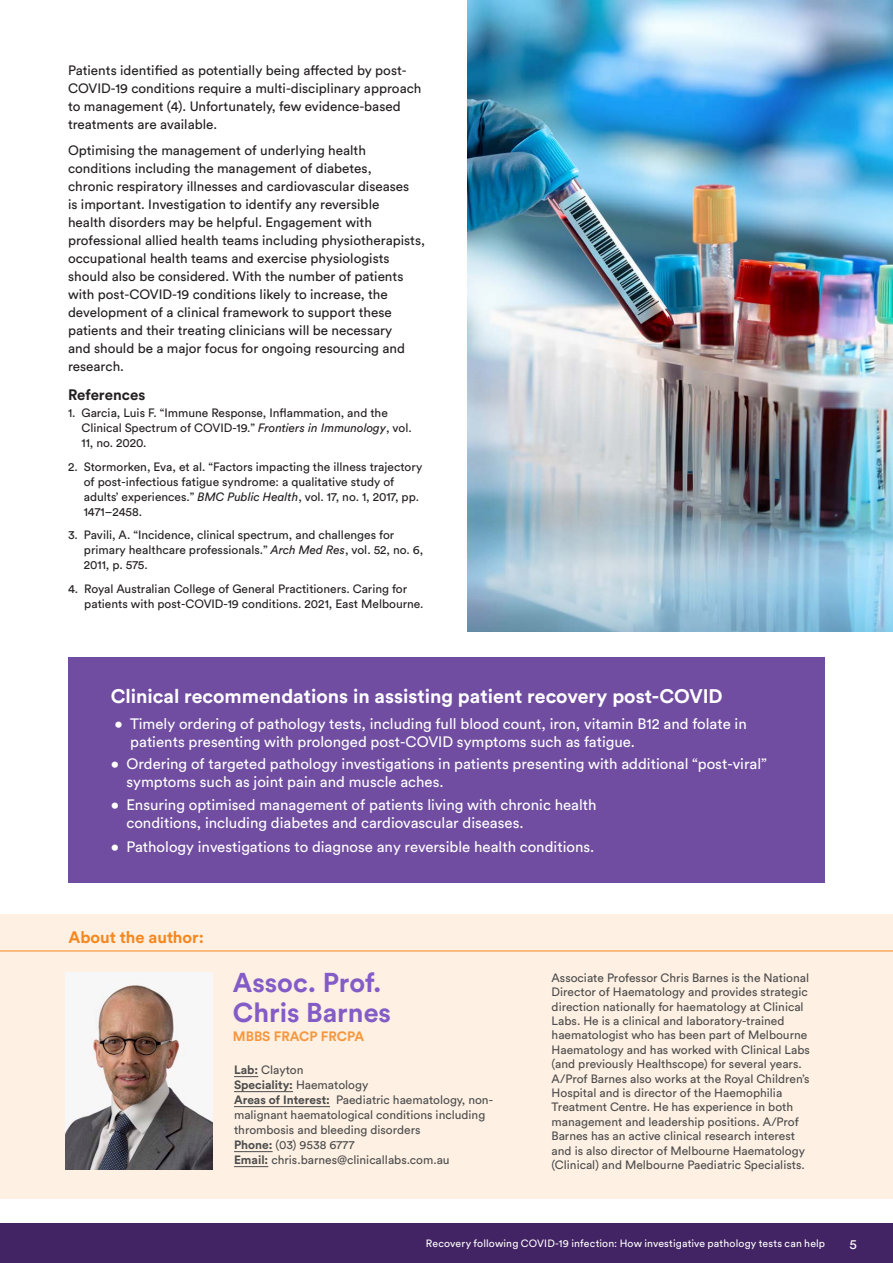
<style>
.page{position:relative;width:893px;height:1263px;background:#fff}
.page>*{position:absolute;margin:0;border:0;box-sizing:border-box;transform-origin:0 0}
.Body_Grey{font:700 27px/30px "Circular Std";color:#835cc7}
.t1{font:700 19.5px "Circular Std";color:#fff}
.Body_Grey-2{font:700 16.5px "Circular Std";color:#f5871f}
.t2{font:15px/18px "Circular Std";color:#fff}
.Head_2_Orange_9pt{font:700 15px "Circular Std";color:#231f20}
.Body_-_black{font:13.5px/18px "Circular Std";color:#231f20}
.Body_Grey-3{font:700 13.5px "Circular Std";color:#f7973d}
.t3{font:13.5px "Circular Std";color:#fff}
.Body_Grey-4{font:12px/14.4px "Circular Std";color:#4b4c4d}
.Body_-_black-2{font:12px/15px "Circular Std";color:#231f20}
._01_Title{font:10.5px "Circular Std";letter-spacing:.015em;color:#fff}
.s1{font-style:italic}
.s2{font-weight:700}
</style>
<div class="page">
<div style="left:0;top:1223px;width:893px;height:40px;background:#422363"></div>
<div style="left:68px;top:657px;width:757px;height:225px;background:#704da0"></div>
<div style="left:0;top:914px;width:893px;height:285px;background:#fef0e2"></div>
<hr style="left:0;top:950px;width:893px;height:1px;background:#f5871f">
<img style="left:468px;top:0;width:425px;height:631px">
<svg style="left:234px;top:1076px;width:24px;height:1px"></svg>
<hr style="left:234px;top:1091px;width:59px;height:1px;background:#4b4c4d">
<hr style="left:234px;top:1106px;width:96px;height:1px;background:#4b4c4d">
<hr style="left:234px;top:1151px;width:39px;height:1px;background:#4b4c4d">
<hr style="left:234px;top:1166px;width:34px;height:1px;background:#4b4c4d">
<img style="left:66px;top:972px;width:146px;height:197px">
<p class="Body_-_black" style="left:68px;top:61px;width:355px">Patients identified as potentially being affected by post-COVID-19 conditions require a multi-disciplinary approach to management (4). Unfortunately, few evidence-based treatments are available.</p>
<p class="Body_-_black" style="left:68px;top:141px;width:359px">Optimising the management of underlying health conditions including the management of diabetes,<br>chronic respiratory illnesses and cardiovascular diseases<br>is important. Investigation to identify any reversible<br>health disorders may be helpful. Engagement with professional allied health teams including physiotherapists, occupational health teams and exercise physiologists should also be considered. With the number of patients with post-COVID-19 conditions likely to increase, the development of a clinical framework to support these patients and their treating clinicians will be necessary<br>and should be a major focus for ongoing resourcing and research.</p>
<p class="Head_2_Orange_9pt" style="left:68px;top:385px;width:79px">References</p>
<p class="Body_-_black-2" style="left:81px;top:405px;width:332px;text-indent:-13px">1. Garcia, Luis F. “Immune Response, Inflammation, and the<br>Clinical Spectrum of COVID-19.” <span class="s1">Frontiers in Immunology</span>, vol.<br>11, no. 2020.</p>
<p class="Body_-_black-2" style="left:84px;top:459px;width:340px;text-indent:-16px">2. Stormorken, Eva, et al. “Factors impacting the illness trajectory of post-infectious fatigue syndrome: a qualitative study of adults’ experiences.” <span class="s1">BMC Public Health</span>, vol. 17, no. 1, 2017, pp.<br>1471–2458.</p>
<p class="Body_-_black-2" style="left:84px;top:527px;width:341px;text-indent:-16px">3. Pavili, A. “Incidence, clinical spectrum, and challenges for primary healthcare professionals.” <span class="s1">Arch Med Res</span>, vol. 52, no. 6,<br>2011, p. 575.</p>
<p class="Body_-_black-2" style="left:84px;top:581px;width:341px;text-indent:-16px">4. Royal Australian College of General Practitioners. Caring for patients with post-COVID-19 conditions. 2021, East Melbourne.</p>
<p class="t1" style="left:111px;top:683px;width:614px">Clinical recommendations in assisting patient recovery post-COVID</p>
<p class="t2" style="left:130px;top:715px;width:618px;text-indent:-16px">• Timely ordering of pathology tests, including full blood count, iron, vitamin B12 and folate in patients presenting with prolonged post-COVID symptoms such as fatigue.</p>
<p class="t2" style="left:126px;top:755px;width:642px;text-indent:-16px">• Ordering of targeted pathology investigations in patients presenting with additional “post-viral” symptoms such as joint pain and muscle aches.</p>
<p class="t2" style="left:126px;top:795px;width:472px;text-indent:-16px">• Ensuring optimised management of patients living with chronic health conditions, including diabetes and cardiovascular diseases.</p>
<p class="t2" style="left:111px;top:837px;width:485px">• Pathology investigations to diagnose any reversible health conditions.</p>
<p class="Body_Grey-2" style="left:68px;top:926px;width:137px">About the author:</p>
<p class="Body_Grey" style="left:233px;top:967px;width:160px">Assoc. Prof.<br>Chris Barnes</p>
<p class="Body_Grey-3" style="left:233px;top:1028px;width:133px">MBBS FRACP FRCPA</p>
<p class="Body_Grey-4" style="left:234px;top:1062px;width:260px;line-height:15px"><span class="s2">Lab:</span> Clayton<br><span class="s2">Speciality:</span> Haematology<br><span class="s2">Areas of Interest:</span> Paediatric haematology, non&shy;malignant haematological conditions including thrombosis and bleeding disorders<br><span class="s2">Phone:</span> (03) 9538 6777<br><span class="s2">Email:</span> chris.barnes@clinicallabs.com.au</p>
<p class="Body_Grey-4" style="left:552px;top:970px;width:260px">Associate Professor Chris Barnes is the National Director of Haematology and provides strategic direction nationally for haematology at Clinical Labs. He is a clinical and laboratory-trained haematologist who has been part of Melbourne Haematology and has worked with Clinical Labs (and previously Healthscope) for several years.<br>A/Prof Barnes also works at the Royal Children’s Hospital and is director of the Haemophilia Treatment Centre. He has experience in both management and leadership positions. A/Prof Barnes has an active clinical research interest and is also director of Melbourne Haematology (Clinical) and Melbourne Paediatric Specialists.</p>
<p class="_01_Title" style="left:426px;top:1236px;width:401px">Recovery following COVID-19 infection: How investigative pathology tests can help</p>
<p class="t3" style="left:849px;top:1236px;width:9px">5</p>
</div>
